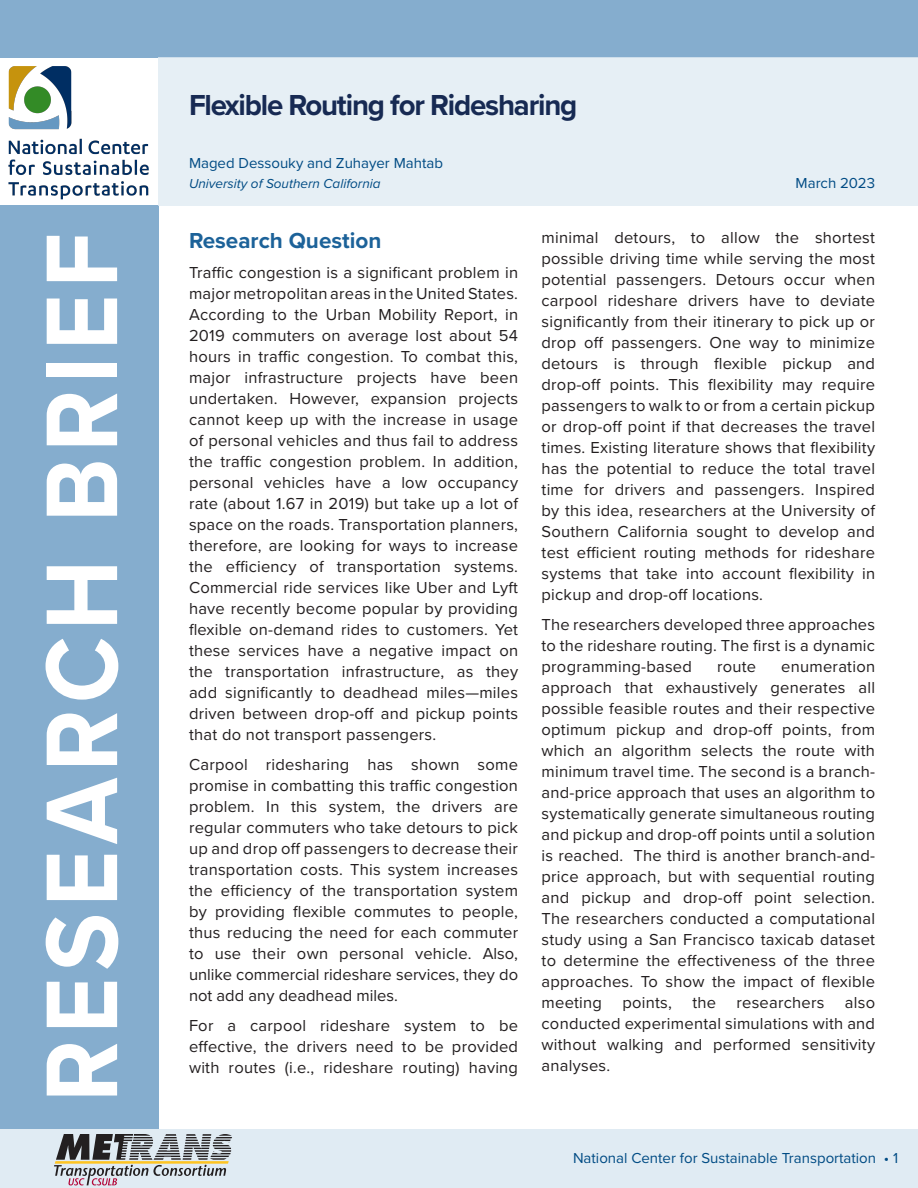
<style>
.page{position:relative;width:918px;height:1188px;background:#fff}
.page>*{position:absolute;margin:0;border:0;box-sizing:border-box;transform-origin:0 0}
.t1{font:700 105.6px "Proxima Nova";letter-spacing:.07em;color:#fff;scale:.91 1}
.t2{font:700 30px "Proxima Nova";letter-spacing:-.04em;color:#172a53}
.t3{font:700 22.5px "Proxima Nova";color:#1c6299}
.t4{font:16.5px/21px "Proxima Nova";letter-spacing:.015em;color:#231f20;text-align:justify}
.t5{font:15px "Proxima Nova";color:#004b84}
.t6{font:italic 13.5px "Proxima Nova";color:#004b84}
</style>
<div class="page">
<div style="left:0;top:205px;width:158px;height:924px;background:#85adce"></div>
<div style="left:0;top:0;width:918px;height:57px;background:#85adce"></div>
<div style="left:0;top:1129px;width:918px;height:59px;background:#e0ebf3"></div>
<div style="left:158px;top:57px;width:760px;height:148px;background:#e0ebf3"></div>
<img style="left:9px;top:67px;width:139px;height:132px">
<svg style="left:54px;top:1134px;width:178px;height:51px"></svg>
<p class="t1" style="left:3px;top:1102px;width:957px;rotate:-90deg">RESEARCH BRIEF</p>
<p class="t2" style="left:189px;top:83px;width:390px">Flexible Routing for Ridesharing</p>
<p class="t5" style="left:189px;top:152px;width:256px">Maged Dessouky and Zuhayer Mahtab</p>
<p class="t6" style="left:189px;top:173px;width:193px">University of Southern California</p>
<p class="t5" style="left:795px;top:172px;width:81px">March 2023</p>
<p class="t3" style="left:189px;top:224px;width:194px">Research Question</p>
<p class="t4" style="left:189px;top:261px;width:331px">Traffic congestion is a significant problem in major metropolitan areas in the United States.<br>According to the Urban Mobility Report, in 2019 commuters on average lost about 54 hours in traffic congestion. To combat this, major infrastructure projects have been undertaken. However, expansion projects cannot keep up with the increase in usage of personal vehicles and thus fail to address the traffic congestion problem. In addition, personal vehicles have a low occupancy rate (about 1.67 in 2019) but take up a lot of space on the roads. Transportation planners, therefore, are looking for ways to increase the efficiency of transportation systems.<br>Commercial ride services like Uber and Lyft have recently become popular by providing flexible on-demand rides to customers. Yet these services have a negative impact on the transportation infrastructure, as they add significantly to deadhead miles—miles driven between drop-off and pickup points that do not transport passengers.</p>
<p class="t4" style="left:189px;top:753px;width:331px">Carpool ridesharing has shown some promise in combatting this traffic congestion problem. In this system, the drivers are regular commuters who take detours to pick up and drop off passengers to decrease their transportation costs. This system increases the efficiency of the transportation system by providing flexible commutes to people, thus reducing the need for each commuter to use their own personal vehicle. Also, unlike commercial rideshare services, they do not add any deadhead miles.</p>
<p class="t4" style="left:189px;top:1014px;width:331px">For a carpool rideshare system to be effective, the drivers need to be provided with routes (i.e., rideshare routing) having</p>
<p class="t4" style="left:542px;top:227px;width:335px">minimal detours, to allow the shortest possible driving time while serving the most potential passengers. Detours occur when carpool rideshare drivers have to deviate significantly from their itinerary to pick up or drop off passengers. One way to minimize detours is through flexible pickup and drop-off points. This flexibility may require passengers to walk to or from a certain pickup or drop-off point if that decreases the travel times. Existing literature shows that flexibility has the potential to reduce the total travel time for drivers and passengers. Inspired by this idea, researchers at the University of Southern California sought to develop and test efficient routing methods for rideshare systems that take into account flexibility in pickup and drop-off locations.</p>
<p class="t4" style="left:542px;top:614px;width:335px">The researchers developed three approaches to the rideshare routing. The first is a dynamic programming-based</p>
<p class="t4" style="left:542px;top:656px;width:335px;text-indent:240px">enumeration approach that exhaustively generates all possible feasible routes and their respective optimum pickup and drop-off points, from which an algorithm selects the route with minimum travel time. The second is a branch&shy;and-price approach that uses an algorithm to systematically generate simultaneous routing and pickup and drop-off points until a solution is reached. The third is another branch-and&shy;price approach, but with sequential routing and pickup and drop-off point selection.<br>The researchers conducted a computational study using a San Francisco taxicab dataset to determine the effectiveness of the three approaches. To show the impact of flexible meeting points, the researchers also conducted experimental simulations with and without walking and performed sensitivity analyses.</p>
<p class="t4" style="left:717px;top:656px;width:41px">route</p>
<p class="t5" style="left:573px;top:1147px;width:327px">National Center for Sustainable Transportation • 1</p>
</div>
